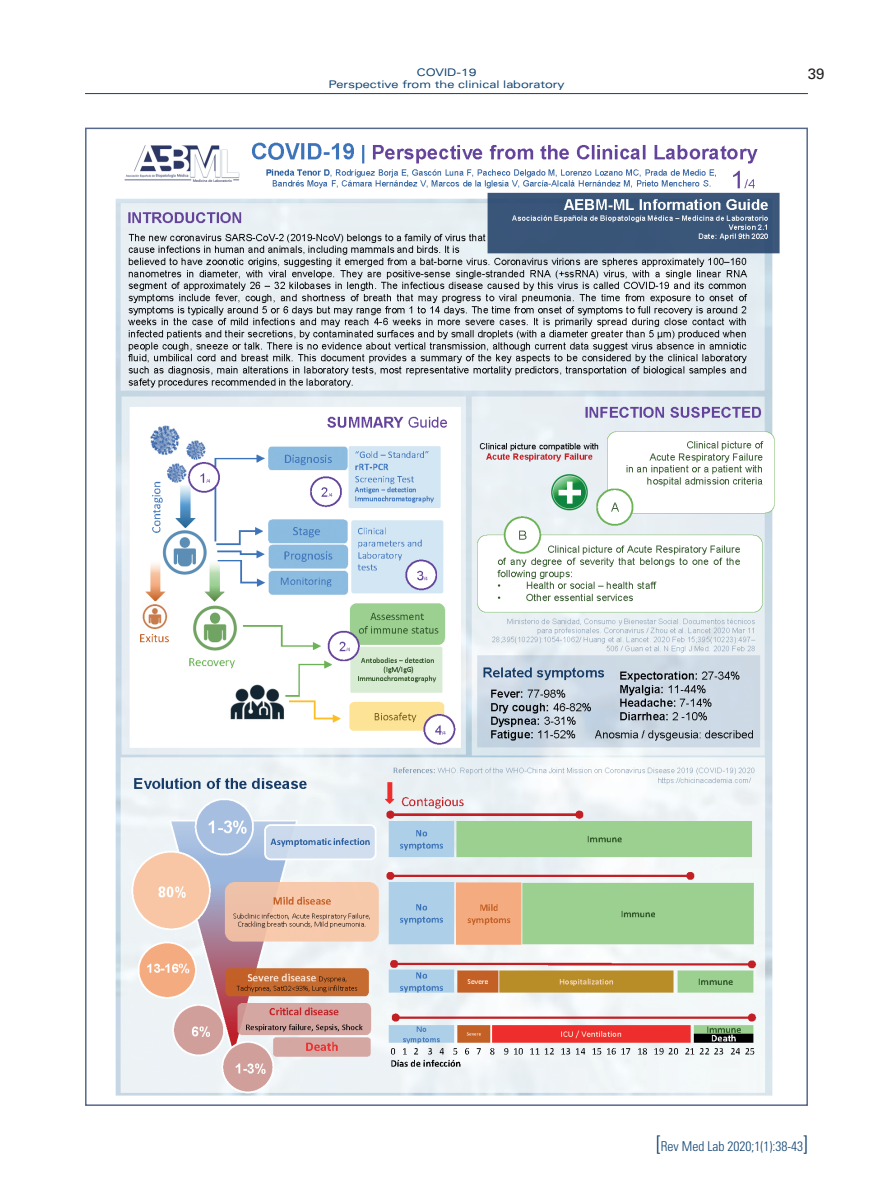
<style>
.page{position:relative;width:893px;height:1191px;background:#fff}
.page>*{position:absolute;margin:0;border:0;box-sizing:border-box;transform-origin:0 0}
.t1{font:15px "Univers LT Std";color:#231f20}
.t2{font:300 condensed 13.5px "Univers LT Std";color:#104371}
.t3{font:expanded 10.5px/12.6px "Univers LT Std";color:#104371;text-align:center}
.s1{font-size:21px}
</style>
<div class="page">
<hr style="left:85px;top:93px;width:723px;height:1px;background:#104371">
<img style="left:115px;top:142px;width:665px;height:954px">
<p class="t3" style="left:329px;top:65px;width:237px">COVID-19<br>Perspective from the clinical laboratory</p>
<h1 class="t1" style="left:808px;top:65px;width:18px">39</h1>
<p class="t2" style="left:656px;top:1138px;width:153px"><span class="s1">[</span>Rev Med Lab 2020;1(1):38-43<span class="s1">]</span></p>
</div>
